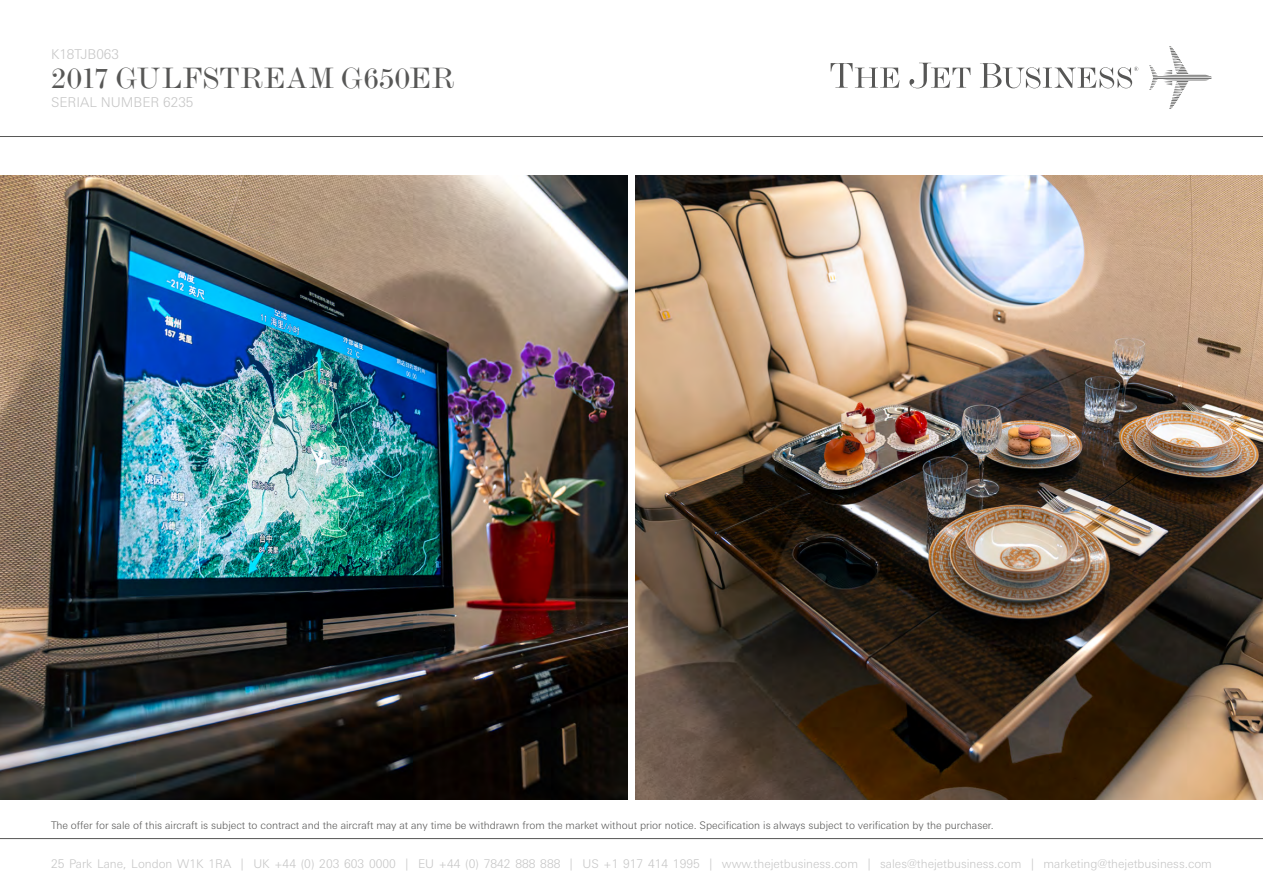
<style>
.page{position:relative;width:1263px;height:893px;background:#fff}
.page>*{position:absolute;margin:0;border:0;box-sizing:border-box;transform-origin:0 0}
.t1{font:expanded 30px "Modern MT Std";letter-spacing:.01em;color:#575756}
.t2{font:300 13.5px "LT Univers Basic";color:#c6c6c6}
.t3{font:300 12px "LT Univers Basic";color:#c6c6c6}
.t4{font:300 10.5px "LT Univers Basic";color:#575756}
</style>
<div class="page">
<hr style="left:0;top:838px;width:1263px;height:1px;background:#575756">
<hr style="left:0;top:136px;width:1263px;height:1px;background:#575756">
<svg style="left:831px;top:46px;width:381px;height:63px"></svg>
<img style="left:0;top:176px;width:627px;height:623px">
<img style="left:636px;top:176px;width:627px;height:623px">
<p class="t2" style="left:51px;top:46px;width:69px">K18TJB063</p>
<p class="t2" style="left:51px;top:94px;width:144px">SERIAL NUMBER 6235</p>
<h1 class="t1" style="left:51px;top:59px;width:405px">2017 GULFSTREAM G650ER</h1>
<p class="t4" style="left:51px;top:819px;width:944px">The offer for sale of this aircraft is subject to contract and the aircraft may at any time be withdrawn from the market without prior notice. Specification is always subject to verification by the purchaser.</p>
<p class="t3" style="left:51px;top:856px;width:1162px">25 Park Lane, London W1K 1RA | UK +44 (0) 203 603 0000 | EU +44 (0) 7842 888 888 | US +1 917 414 1995 | www.thejetbusiness.com | sales@thejetbusiness.com | marketing@thejetbusiness.com</p>
</div>
